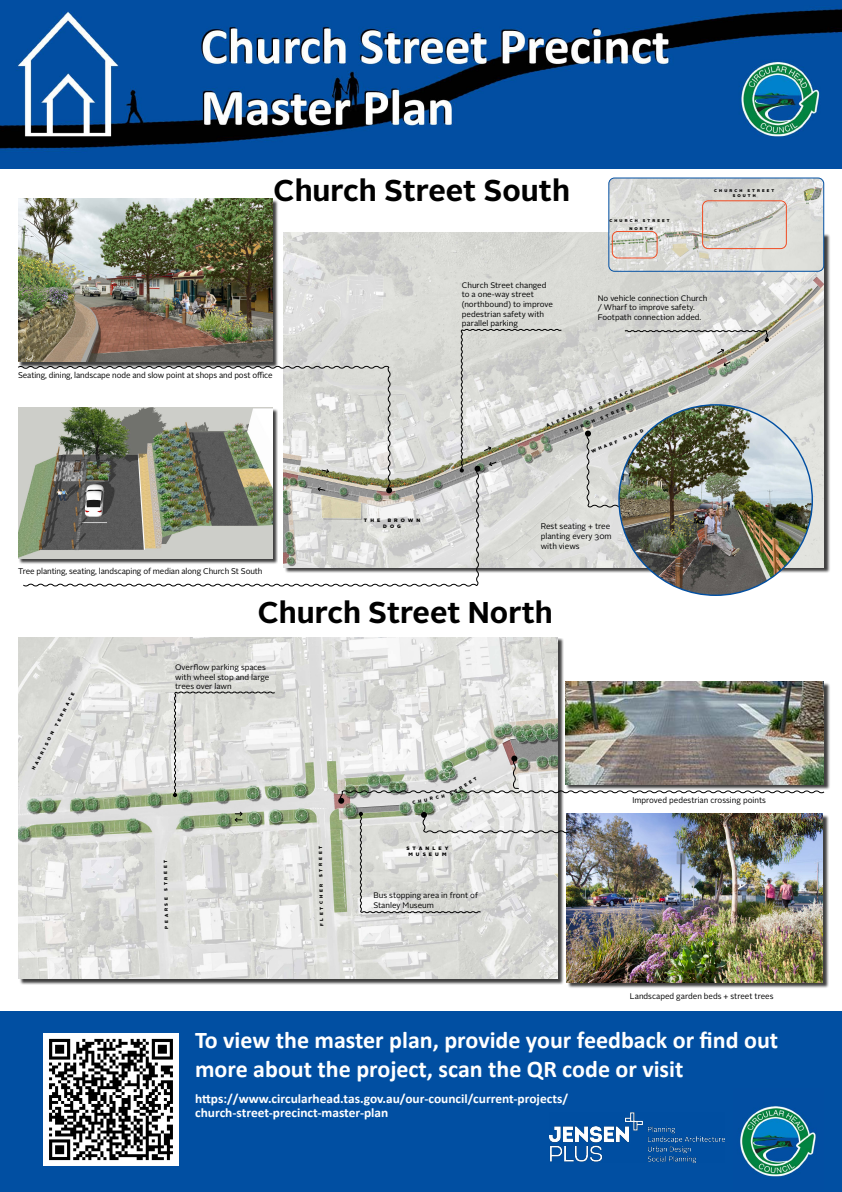
<style>
.page{position:relative;width:842px;height:1192px;background:#fff}
.page>*{position:absolute;margin:0;border:0;box-sizing:border-box;transform-origin:0 0}
.t1{font:700 30px "Alright Sans";color:#000}
.t2{font:700 24px/28.8px "Calibri";color:#fff}
.t3{font:700 13.05px/13.1px "Calibri";color:#fff}
.t4{font:8.25px/9.8px "Alright Sans";letter-spacing:-.01em;color:#000}
.t5{font:8px/9.6px "Alright Sans";letter-spacing:-.005em;color:#000}
.t6{font:900 4.9px/5.9px "Alright Sans";letter-spacing:.6em;color:#000;scale:1.04 1}
.t7{font:900 4.5px "Alright Sans";color:#000}
.t8{font:900 4px/4.8px "Alright Sans";letter-spacing:.5em;color:#000;scale:1.04 1}
</style>
<div class="page">
<img style="left:0;top:0;width:842px;height:168px">
<div style="left:0;top:1011px;width:842px;height:181px;background:#014fa2"></div>
<img style="left:740px;top:1106px;width:76px;height:71px">
<img style="left:44px;top:1034px;width:135px;height:132px">
<img style="left:549px;top:1113px;width:176px;height:50px">
<div style="left:19px;top:199px;width:259px;height:169px;background:#000;opacity:.75"></div>
<img style="left:18px;top:198px;width:254px;height:164px">
<img style="left:283px;top:233px;width:541px;height:334px">
<svg style="left:18px;top:365px;width:373px;height:126px"></svg>
<svg style="left:585px;top:431px;width:34px;height:77px;background:#cecfcd"></svg>
<div style="left:19px;top:638px;width:545px;height:347px;background:#000;opacity:.75"></div>
<img style="left:18px;top:637px;width:540px;height:341px">
<div style="left:567px;top:815px;width:262px;height:174px;background:#000;opacity:.75"></div>
<img style="left:566px;top:814px;width:257px;height:169px">
<div style="left:566px;top:683px;width:264px;height:107px;background:#000;opacity:.75"></div>
<img style="left:565px;top:682px;width:259px;height:74px">
<img style="left:609px;top:178px;width:215px;height:93px">
<div style="left:609px;top:178px;width:215px;height:94px;border:1px solid #014fa2;border-radius:6px"></div>
<div style="left:702px;top:200px;width:85px;height:49px;border:1px solid #f04c23;border-radius:6px"></div>
<div style="left:612px;top:231px;width:46px;height:27px;border:1px solid #f04c23;border-radius:6px"></div>
<svg style="left:234px;top:811px;width:9px;height:11px"></svg>
<img style="left:619px;top:405px;width:193px;height:190px">
<svg style="left:22px;top:468px;width:458px;height:119px"></svg>
<svg style="left:624px;top:330px;width:145px;height:38px;background:#c7c6c1"></svg>
<svg style="left:460px;top:329px;width:102px;height:144px;background:#ccccc7"></svg>
<svg style="left:173px;top:691px;width:102px;height:106px;background:#d4d6d0"></svg>
<img style="left:338px;top:756px;width:487px;height:48px">
<svg style="left:359px;top:812px;width:211px;height:101px;background:#d3d4d1"></svg>
<h1 class="t1" style="left:273px;top:169px;width:298px">Church Street South</h1>
<p class="t4" style="left:18px;top:370px;width:256px">Seating, dining, landscape node and slow point at shops and post office</p>
<p class="t5" style="left:462px;top:280px;width:93px">Church Street changed to a one-way street (northbound) to improve pedestrian safety with parallel parking</p>
<p class="t8" style="left:609px;top:219px;width:29px">CHURCH</p>
<p class="t8" style="left:629px;top:217px;width:40px;line-height:7.2px;text-indent:13px">STREET<br>NORTH</p>
<p class="t8" style="left:714px;top:188px;width:29px">CHURCH</p>
<p class="t8" style="left:733px;top:188px;width:41px;text-indent:15px">STREET<br>SOUTH</p>
<p class="t5" style="left:598px;top:293px;width:111px">No vehicle connection Church / Wharf to improve safety.<br>Footpath connection added.</p>
<p class="t4" style="left:18px;top:566px;width:246px">Tree planting, seating, landscaping of median along Church St South</p>
<p class="t6" style="left:364px;top:517px;width:17px">THE</p>
<p class="t6" style="left:383px;top:517px;width:37px;text-indent:4px">BROWN<br>DOG</p>
<p class="t7" style="left:597px;top:401px;width:39px;rotate:-22deg">TERRACE</p>
<p class="t7" style="left:590px;top:449px;width:30px;rotate:-22deg">WHARF</p>
<p class="t7" style="left:599px;top:415px;width:33px;rotate:-22deg">STREET</p>
<p class="t7" style="left:545px;top:422px;width:51px;rotate:-22deg">ALEXANDER</p>
<p class="t7" style="left:563px;top:430px;width:34px;rotate:-22deg">CHURCH</p>
<p class="t7" style="left:622px;top:436px;width:23px;rotate:-22deg">ROAD</p>
<p class="t4" style="left:541px;top:522px;width:72px">Rest seating + tree planting every 30m with views</p>
<h1 class="t1" style="left:258px;top:591px;width:296px">Church Street North</h1>
<p class="t7" style="left:53px;top:725px;width:39px;rotate:-63deg">TERRACE</p>
<p class="t7" style="left:31px;top:768px;width:44px;rotate:-63deg">HARRISON</p>
<p class="t5" style="left:175px;top:663px;width:96px">Overflow parking spaces with wheel stop and large trees over lawn</p>
<p class="t7" style="left:163px;top:891px;width:33px;rotate:-91deg">STREET</p>
<p class="t7" style="left:163px;top:929px;width:33px;rotate:-91deg">PEARSE</p>
<p class="t7" style="left:318px;top:877px;width:33px;rotate:-91deg">STREET</p>
<p class="t7" style="left:319px;top:926px;width:44px;rotate:-91deg">FLETCHER</p>
<p class="t7" style="left:449px;top:792px;width:33px;rotate:-32deg">STREET</p>
<p class="t7" style="left:412px;top:799px;width:34px;rotate:-11deg">CHURCH</p>
<p class="t6" style="left:406px;top:845px;width:42px;text-align:center">STANLEY<br>MUSEUM</p>
<p class="t5" style="left:373px;top:891px;width:106px">Bus stopping area in front of<br>Stanley Museum</p>
<p class="t4" style="left:632px;top:796px;width:135px">Improved pedestrian crossing points</p>
<p class="t4" style="left:630px;top:992px;width:145px">Landscaped garden beds + street trees</p>
<h2 class="t2" style="left:195px;top:1025px;width:585px">To view the master plan, provide your feedback or find out more about the project, scan the QR code or visit</h2>
<h3 class="t3" style="left:195px;top:1092px;width:374px">https://www.circularhead.tas.gov.au/our-council/current-projects/ church-street-precinct-master-plan</h3>
</div>
